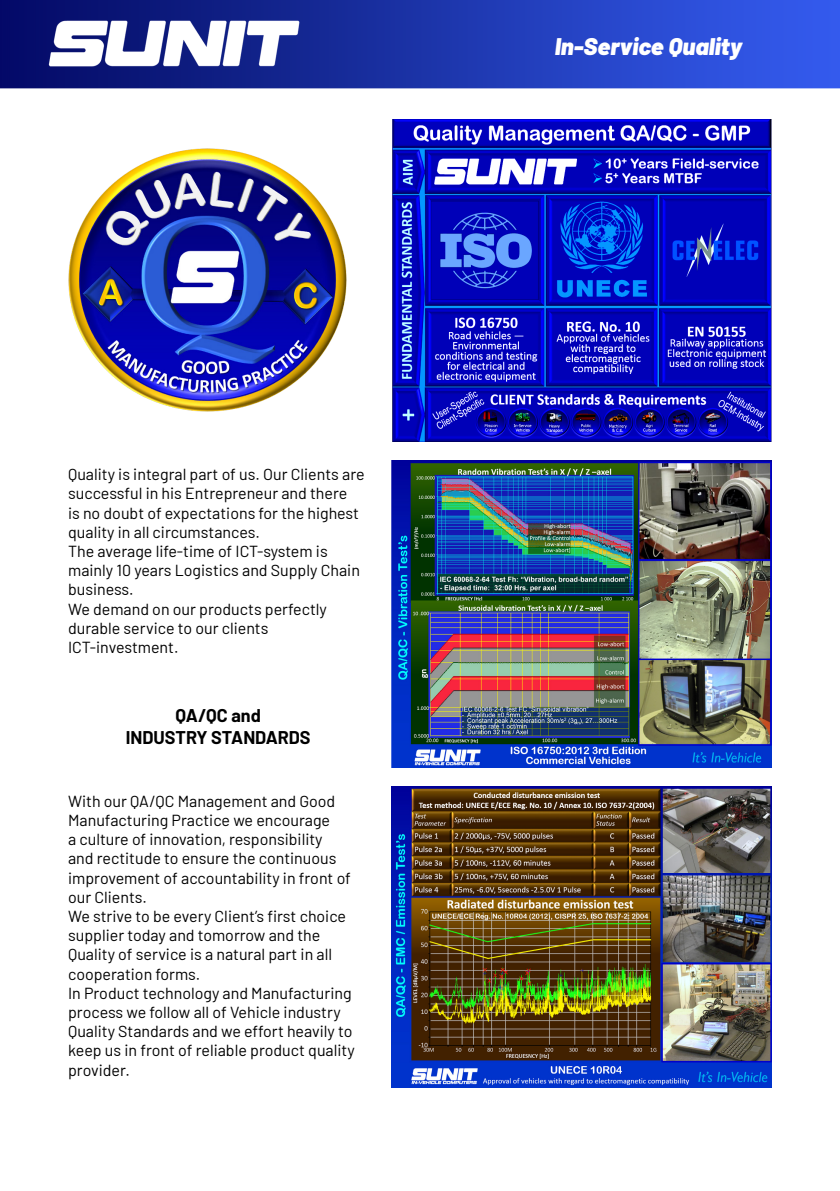
<style>
.page{position:relative;width:840px;height:1191px;background:#fff}
.page>*{position:absolute;margin:0;border:0;box-sizing:border-box;transform-origin:0 0}
.t1{font:italic 900 24px "Barlow";color:#fff}
.t2{font:700 18px/21.6px "Barlow";color:#000;text-align:center}
.t3{font:16px/19.2px "Barlow";color:#000}
</style>
<div class="page">
<img style="left:0;top:0;width:839px;height:1088px">
<img style="left:68px;top:149px;width:278px;height:263px">
<img style="left:391px;top:119px;width:380px;height:322px">
<img style="left:391px;top:460px;width:380px;height:307px">
<img style="left:391px;top:786px;width:380px;height:302px">
<p class="t3" style="left:68px;top:463px;width:298px">Quality is integral part of us. Our Clients are successful in his Entrepreneur and there<br>is no doubt of expectations for the highest quality in all circumstances.<br>The average life-time of ICT-system is mainly 10 years Logistics and Supply Chain business.<br>We demand on our products perfectly durable service to our clients ICT-investment.</p>
<p class="t2" style="left:126px;top:703px;width:186px">QA/QC and<br>INDUSTRY STANDARDS</p>
<p class="t3" style="left:68px;top:790px;width:288px">With our QA/QC Management and Good Manufacturing Practice we encourage<br>a culture of innovation, responsibility<br>and rectitude to ensure the continuous improvement of accountability in front of our Clients.<br>We strive to be every Client’s first choice supplier today and tomorrow and the Quality of service is a natural part in all cooperation forms.<br>In Product technology and Manufacturing process we follow all of Vehicle industry Quality Standards and we effort heavily to keep us in front of reliable product quality provider.</p>
<h1 class="t1" style="left:554px;top:28px;width:189px">In-Service Quality</h1>
</div>
